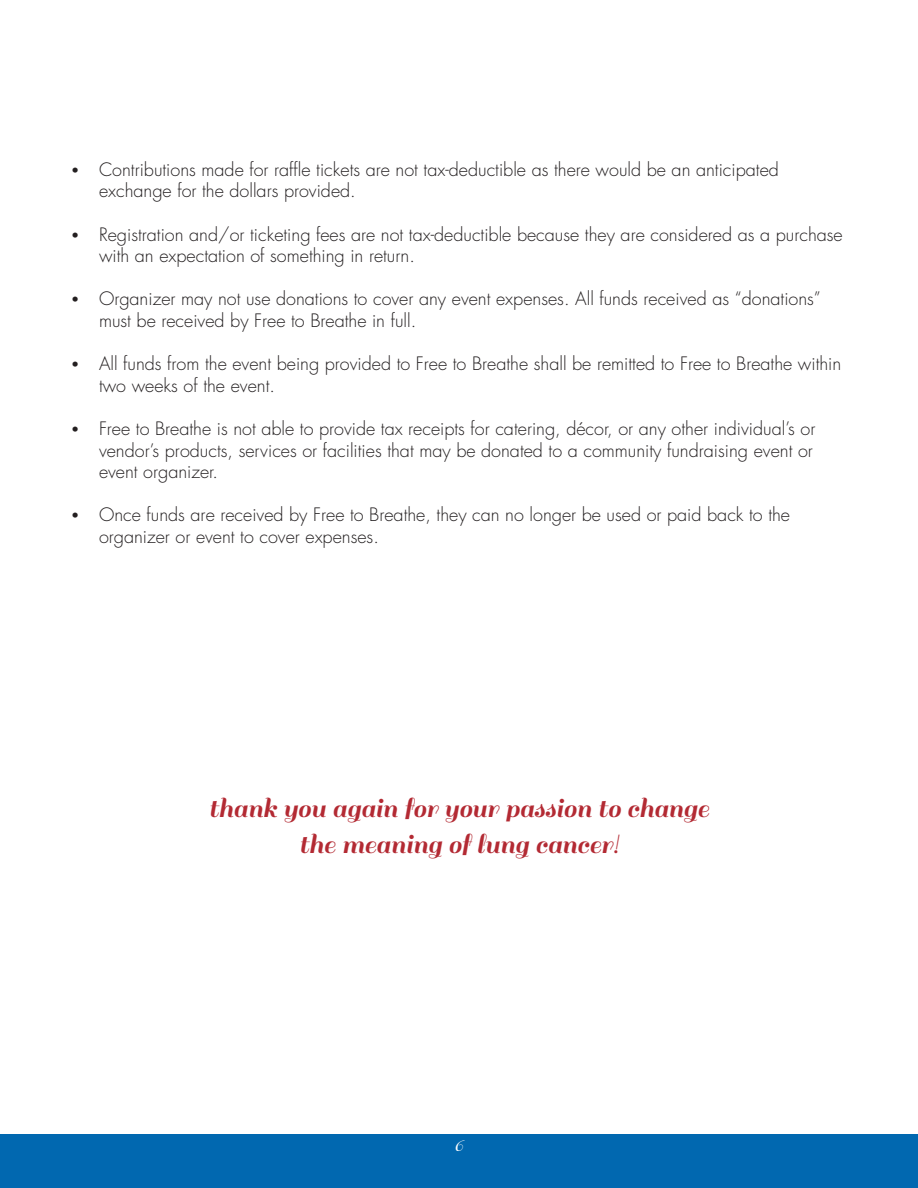
<style>
.page{position:relative;width:918px;height:1188px;background:#fff}
.page>*{position:absolute;margin:0;border:0;box-sizing:border-box;transform-origin:0 0}
.t1{font:30px/36px "Sail";color:#b32a33;text-align:center}
.t2{font:19.5px "Sail";color:#fff}
.t3{font:300 18px/21.6px "Futura";color:#231f20}
.s1{font-family:"Times";font-weight:400}
</style>
<div class="page">
<div style="left:0;top:1134px;width:918px;height:54px;background:#0168b0"></div>
<p class="t3" style="left:99px;top:159px;width:681px;text-indent:-27px"><span class="s1">•</span> Contributions made for raffle tickets are not tax-deductible as there would be an anticipated exchange for the dollars provided.</p>
<p class="t3" style="left:99px;top:224px;width:745px;text-indent:-27px"><span class="s1">•</span> Registration and/or ticketing fees are not tax-deductible because they are considered as a purchase with an expectation of something in return.</p>
<p class="t3" style="left:99px;top:288px;width:724px;text-indent:-27px"><span class="s1">•</span> Organizer may not use donations to cover any event expenses. All funds received as “donations” must be received by Free to Breathe in full.</p>
<p class="t3" style="left:99px;top:353px;width:744px;text-indent:-27px"><span class="s1">•</span> All funds from the event being provided to Free to Breathe shall be remitted to Free to Breathe within two weeks of the event.</p>
<p class="t3" style="left:99px;top:418px;width:718px;text-indent:-27px"><span class="s1">•</span> Free to Breathe is not able to provide tax receipts for catering, décor, or any other individual’s or vendor’s products, services or facilities that may be donated to a community fundraising event or event organizer.</p>
<p class="t3" style="left:99px;top:504px;width:693px;text-indent:-27px"><span class="s1">•</span> Once funds are received by Free to Breathe, they can no longer be used or paid back to the organizer or event to cover expenses.</p>
<p class="t1" style="left:209px;top:790px;width:502px">thank you again for your passion to change the meaning of lung cancer!</p>
<p class="t2" style="left:455px;top:1134px;width:10px">6</p>
</div>
